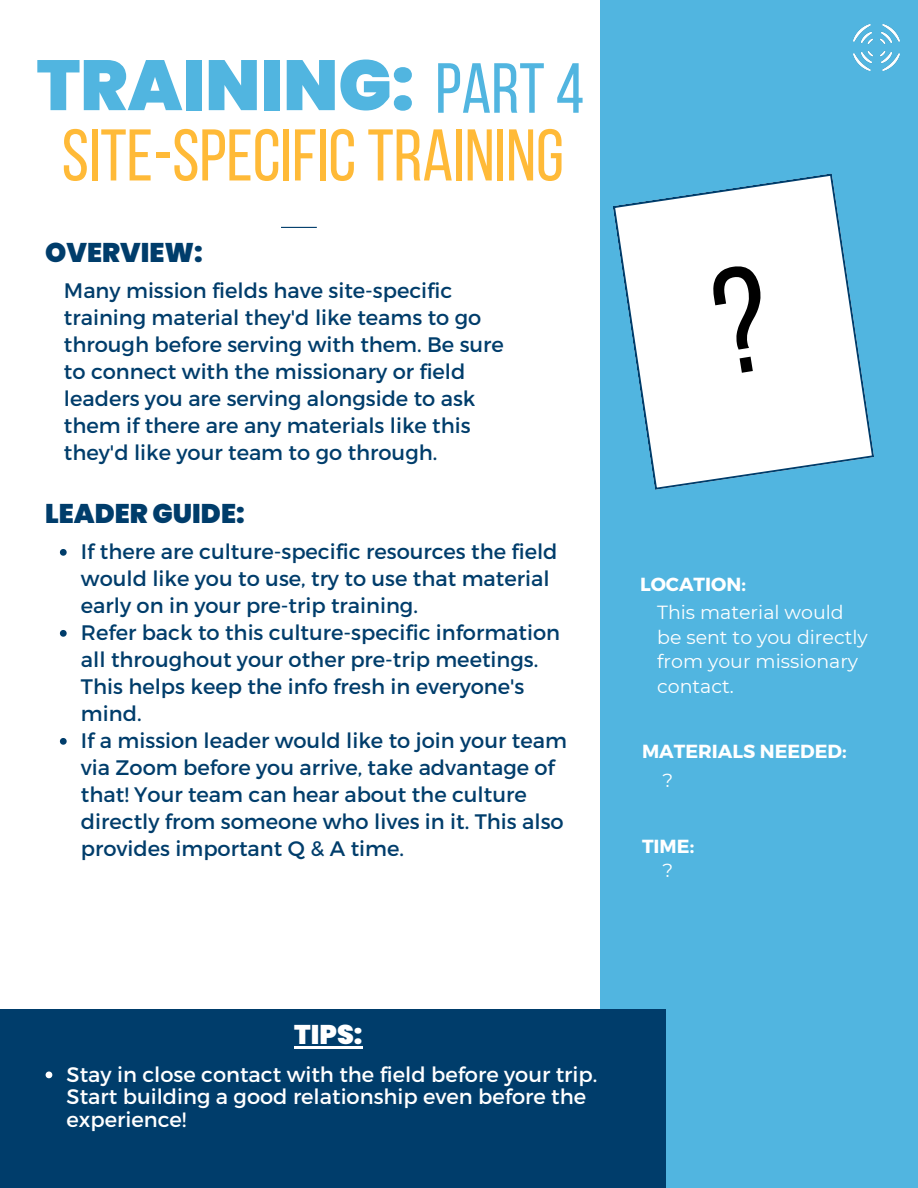
<style>
.page{position:relative;width:918px;height:1188px;background:#fff}
.page>*{position:absolute;margin:0;border:0;box-sizing:border-box;transform-origin:0 0}
.t1{font:73.05px "Bebas Neue";color:#ffba38}
.t2{font:900 70.8px "Poppins";color:#51b5e0}
.t3{font:900 27px "Poppins";color:#003d6b}
.t4{font:900 27px "Poppins";color:#fff}
.t5{font:21px/27px "Montserrat";color:#003d6b}
.t6{font:21px/22.5px "Montserrat";color:#fff}
.t7{font:18.9px/24.6px "Montserrat";color:#fff}
.t8{font:700 18.9px "Montserrat";color:#fff}
.s1{font-family:"Bebas Neue";font-weight:400}
</style>
<div class="page">
<div style="left:600px;top:0;width:318px;height:1188px;background:#51b5e0"></div>
<img style="left:854px;top:25px;width:46px;height:46px">
<hr style="left:281px;top:227px;width:36px;height:1px;background:#003d6b">
<div style="left:0;top:1009px;width:666px;height:179px;background:#003d6b"></div>
<hr style="left:294px;top:1046px;width:69px;height:2px;background:#fff">
<svg style="left:46px;top:1072px;width:6px;height:6px"></svg>
<svg style="left:613px;top:173px;width:261px;height:317px"></svg>
<svg style="left:60px;top:549px;width:7px;height:7px"></svg>
<svg style="left:60px;top:630px;width:7px;height:7px"></svg>
<svg style="left:60px;top:738px;width:7px;height:7px"></svg>
<div style="left:709px;top:262px;width:64px;height:113px;background:#fff"></div>
<h2 class="t2" style="left:37px;top:36px;width:549px">TRAINING: <span class="s1">PART 4</span></h2>
<h1 class="t1" style="left:62px;top:126px;width:504px">SITE-SPECIFICTRAINING</h1>
<p class="t3" style="left:45px;top:234px;width:159px">OVERVIEW:</p>
<p class="t5" style="left:64px;top:276px;width:442px">Many mission fields have site-specific training material they'd like teams to go through before serving with them. Be sure to connect with the missionary or field leaders you are serving alongside to ask them if there are any materials like this they'd like your team to go through.</p>
<p class="t3" style="left:45px;top:495px;width:201px">LEADER GUIDE:</p>
<p class="t5" style="left:81px;top:537px;width:487px">If there are culture-specific resources the field would like you to use, try to use that material early on in your pre-trip training.<br>Refer back to this culture-specific information all throughout your other pre-trip meetings.<br>This helps keep the info fresh in everyone's mind.<br>If a mission leader would like to join your team via Zoom before you arrive, take advantage of that! Your team can hear about the culture directly from someone who lives in it. This also provides important Q &amp; A time.</p>
<p class="t8" style="left:640px;top:572px;width:107px">LOCATION:</p>
<p class="t7" style="left:657px;top:600px;width:212px">This material would be sent to you directly from your missionary contact.</p>
<p class="t8" style="left:642px;top:739px;width:206px">MATERIALS NEEDED:</p>
<p class="t7" style="left:663px;top:768px;width:12px">?</p>
<p class="t8" style="left:642px;top:834px;width:54px">TIME:</p>
<p class="t7" style="left:663px;top:858px;width:12px">?</p>
<p class="t4" style="left:294px;top:1016px;width:70px">TIPS:</p>
<p class="t6" style="left:67px;top:1062px;width:532px">Stay in close contact with the field before your trip.<br>Start building a good relationship even before the experience!</p>
</div>
